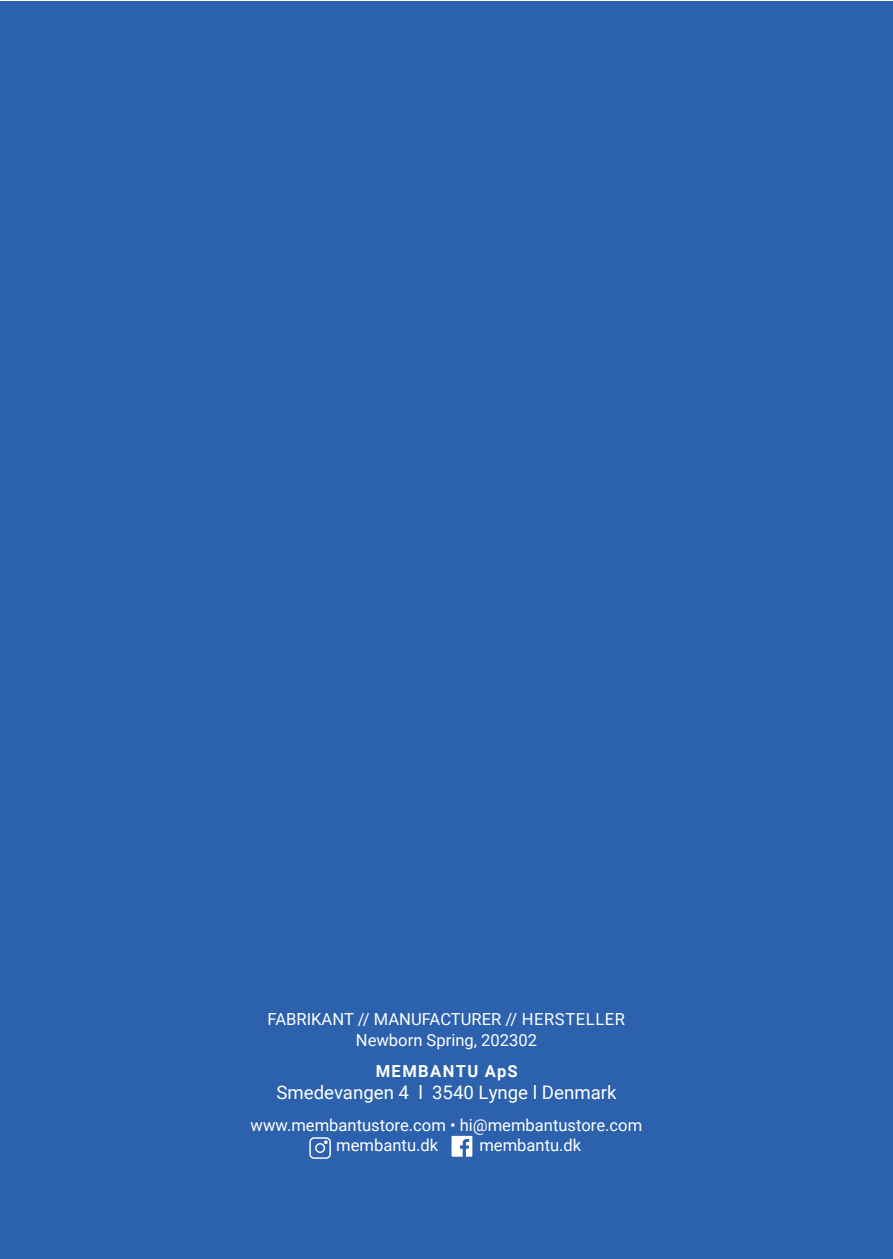
<style>
.page{position:relative;width:893px;height:1259px;background:#fff}
.page>*{position:absolute;margin:0;border:0;box-sizing:border-box;transform-origin:0 0}
.t1{font:18.6px "Roboto";color:#fff}
.t2{font:16.5px/20.7px "Roboto";color:#fff;text-align:center}
.t3{font:700 16.5px "Roboto";letter-spacing:.085em;color:#fff}
</style>
<div class="page">
<div style="left:0;top:1px;width:893px;height:1258px;background:#2c61ad"></div>
<div style="left:309px;top:1137px;width:22px;height:21px;border:1px solid #fff;border-radius:4px"></div>
<div style="left:315px;top:1143px;width:10px;height:10px;border:1px solid #fff;border-radius:50%"></div>
<svg style="left:324px;top:1140px;width:4px;height:4px"></svg>
<svg style="left:452px;top:1136px;width:20px;height:20px"></svg>
<p class="t2" style="left:268px;top:1008px;width:359px">FABRIKANT // MANUFACTURER // HERSTELLER<br>Newborn Spring, 202302</p>
<p class="t3" style="left:376px;top:1059px;width:143px">MEMBANTU ApS</p>
<p class="t1" style="left:276px;top:1079px;width:342px">Smedevangen 4 l 3540 Lynge l Denmark</p>
<p class="t2" style="left:336px;top:1113px;width:307px;text-align:left;text-indent:-86px">www.membantustore.com • hi@membantustore.com membantu.dk</p>
<p class="t2" style="left:479px;top:1134px;width:103px">membantu.dk</p>
</div>
